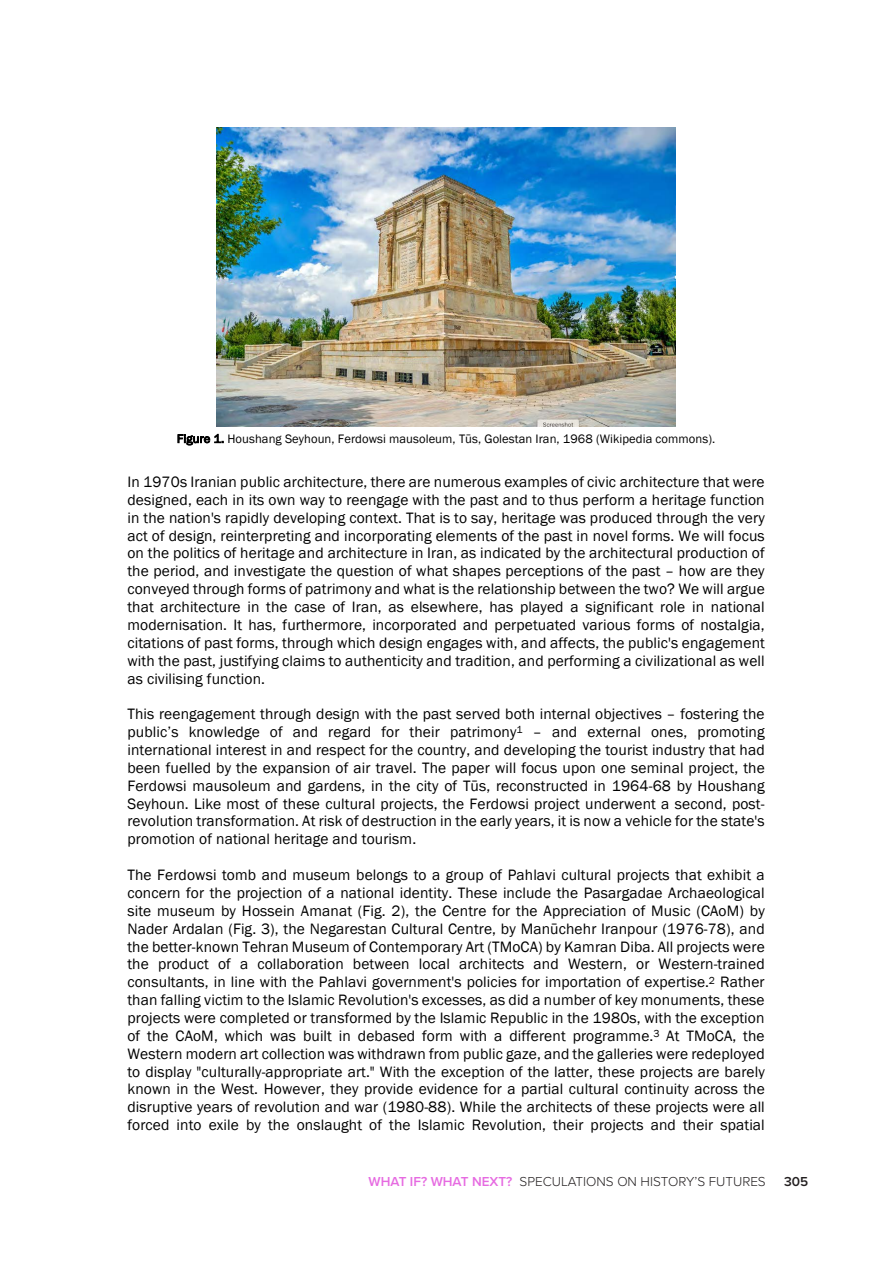
<style>
.page{position:relative;width:893px;height:1263px;background:#fff}
.page>*{position:absolute;margin:0;border:0;box-sizing:border-box;transform-origin:0 0}
.t1{font:15.45px/17.9px "Franklin Gothic";letter-spacing:.01em;color:#000;text-align:justify}
.t2{font:300 13.5px "Proxima Nova";color:#231f20}
.t3{font:600 13.5px "Proxima Nova";color:#231f20}
.t4{font:12.6px "Franklin Gothic";letter-spacing:.005em;color:#000}
.s1{font-size:12.3px}
.s2{font-weight:600;color:#e66be1}
</style>
<div class="page">
<img style="left:217px;top:127px;width:459px;height:299px">
<p class="t4" style="left:177px;top:431px;width:540px"><span class="s1">Figure 1.</span> Houshang Seyhoun, Ferdowsi mausoleum, Tūs, Golestan Iran, 1968 (Wikipedia commons).</p>
<p class="t1" style="left:127px;top:473px;width:639px">In 1970s Iranian public architecture, there are numerous examples of civic architecture that were designed, each in its own way to reengage with the past and to thus perform a heritage function in the nation's rapidly developing context. That is to say, heritage was produced through the very act of design, reinterpreting and incorporating elements of the past in novel forms. We will focus on the politics of heritage and architecture in Iran, as indicated by the architectural production of the period, and investigate the question of what shapes perceptions of the past – how are they conveyed through forms of patrimony and what is the relationship between the two? We will argue that architecture in the case of Iran, as elsewhere, has played a significant role in national modernisation. It has, furthermore, incorporated and perpetuated various forms of nostalgia, citations of past forms, through which design engages with, and affects, the public's engagement with the past, justifying claims to authenticity and tradition, and performing a civilizational as well as civilising function.</p>
<p class="t1" style="left:127px;top:706px;width:639px">This reengagement through design with the past served both internal objectives – fostering the public’s knowledge of and regard for their patrimony<sup>1</sup> – and external ones, promoting international interest in and respect for the country, and developing the tourist industry that had been fuelled by the expansion of air travel. The paper will focus upon one seminal project, the Ferdowsi mausoleum and gardens, in the city of Tūs, reconstructed in 1964-68 by Houshang Seyhoun. Like most of these cultural projects, the Ferdowsi project underwent a second, post&shy;revolution transformation. At risk of destruction in the early years, it is now a vehicle for the state's promotion of national heritage and tourism.</p>
<p class="t1" style="left:127px;top:866px;width:639px">The Ferdowsi tomb and museum belongs to a group of Pahlavi cultural projects that exhibit a concern for the projection of a national identity. These include the Pasargadae Archaeological site museum by Hossein Amanat (Fig. 2), the Centre for the Appreciation of Music (CAoM) by Nader Ardalan (Fig. 3), the Negarestan Cultural Centre, by Manūchehr Iranpour (1976-78), and the better-known Tehran Museum of Contemporary Art (TMoCA) by Kamran Diba. All projects were the product of a collaboration between local architects and Western, or Western-trained consultants, in line with the Pahlavi government's policies for importation of expertise.<sup>2</sup> Rather than falling victim to the Islamic Revolution's excesses, as did a number of key monuments, these projects were completed or transformed by the Islamic Republic in the 1980s, with the exception of the CAoM, which was built in debased form with a different programme.<sup>3</sup> At TMoCA, the Western modern art collection was withdrawn from public gaze, and the galleries were redeployed to display "culturally-appropriate art." With the exception of the latter, these projects are barely known in the West. However, they provide evidence for a partial cultural continuity across the disruptive years of revolution and war (1980-88). While the architects of these projects were all forced into exile by the onslaught of the Islamic Revolution, their projects and their spatial</p>
<p class="t2" style="left:368px;top:1172px;width:399px"><span class="s2">WHAT IF? WHAT NEXT?</span> SPECULATIONS ON HISTORY’S FUTURES</p>
<p class="t3" style="left:784px;top:1172px;width:26px">305</p>
</div>
